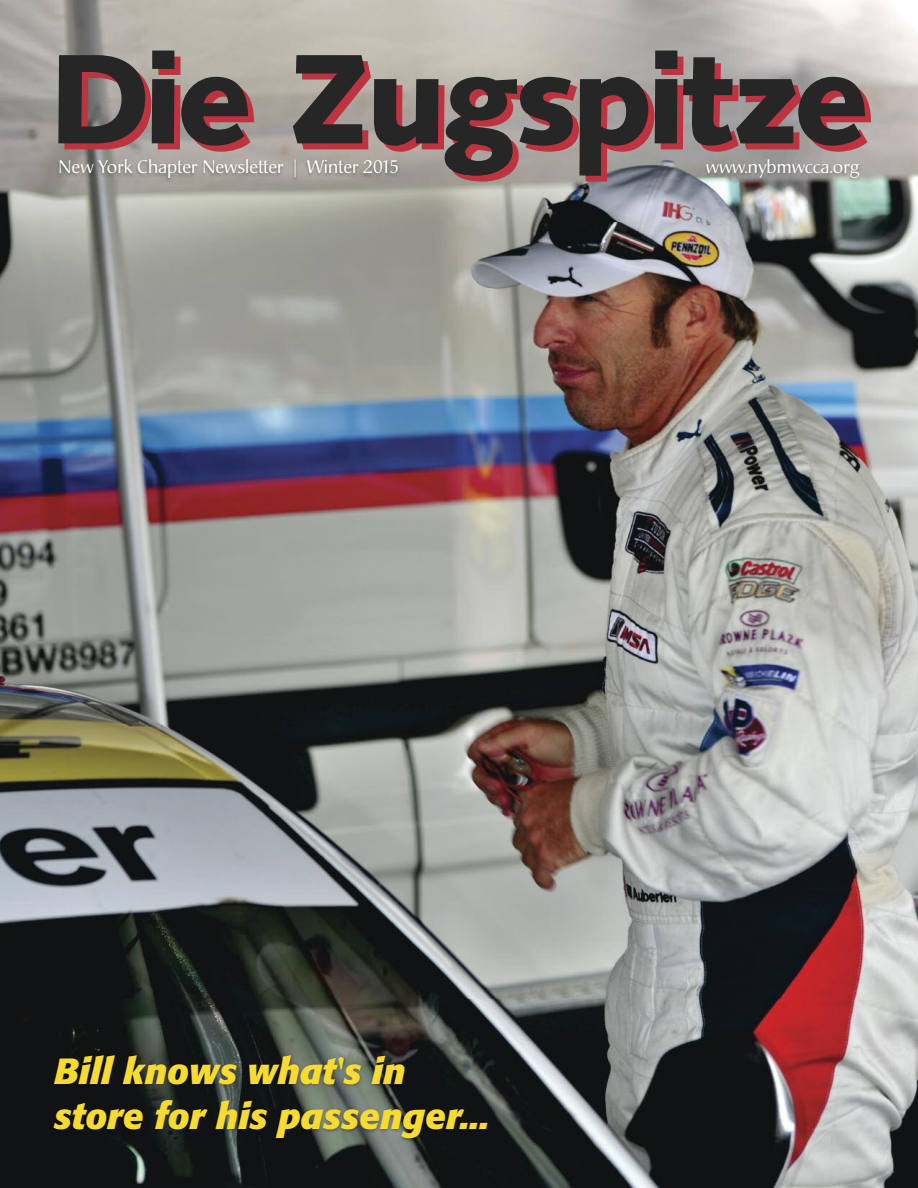
<style>
.page{position:relative;width:918px;height:1188px;background:#fff}
.page>*{position:absolute;margin:0;border:0;box-sizing:border-box;transform-origin:0 0}
.t1{font:900 127.5px "Syntax";letter-spacing:-.03em;color:#272627}
.t2{font:italic 700 36px/45.3px "Formata";color:#f7da32}
.t3{font:18px "Christiana";color:#fff}
</style>
<div class="page">
<img style="left:0;top:0;width:918px;height:1188px">
<img style="left:44px;top:1000px;width:816px;height:188px">
<img style="left:0;top:152px;width:918px;height:69px">
<img style="left:449px;top:152px;width:71px;height:30px">
<img style="left:586px;top:152px;width:22px;height:30px">
<img style="left:444px;top:152px;width:5px;height:23px">
<img style="left:449px;top:152px;width:64px;height:23px">
<img style="left:579px;top:152px;width:7px;height:23px">
<img style="left:586px;top:152px;width:16px;height:23px">
<h1 class="t1" style="left:49px;top:48px;width:822px">Die Zugspitze</h1>
<p class="t3" style="left:58px;top:159px;width:227px">New York Chapter Newsletter</p>
<p class="t3" style="left:293px;top:159px;width:108px">| Winter 2015</p>
<p class="t3" style="left:706px;top:159px;width:155px">www.nybmwcca.org</p>
<h2 class="t2" style="left:54px;top:1052px;width:437px">Bill knows what's in store for his passenger...</h2>
</div>
